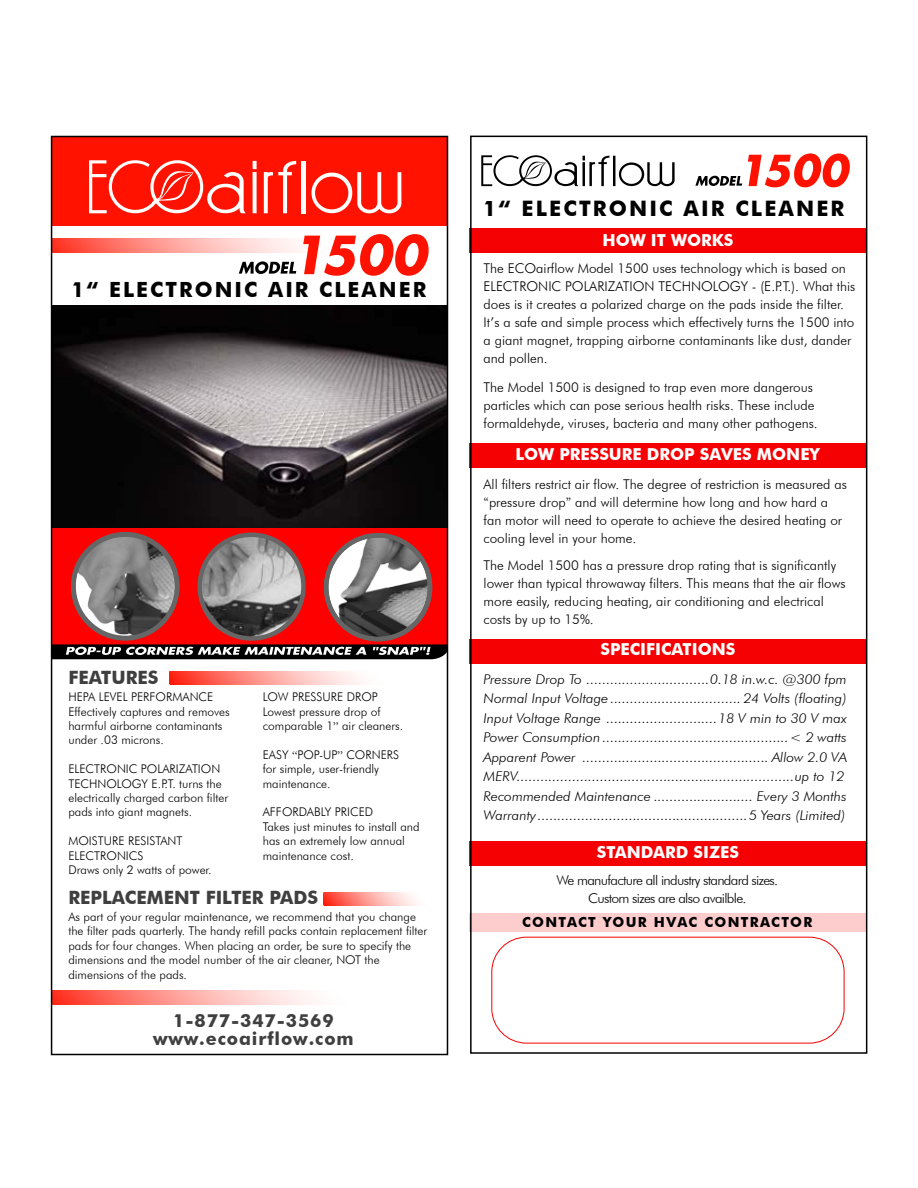
<style>
.page{position:relative;width:918px;height:1188px;background:#fff}
.page>*{position:absolute;margin:0;border:0;box-sizing:border-box;transform-origin:0 0}
.t1{font:700 21.3px "Futura BT";letter-spacing:.1em;color:#000}
.t2{font:700 21px "Futura BT";letter-spacing:.1em;color:#000}
.t3{font:700 18.3px "Futura BT";color:#3f3f3f}
.t4{font:700 18px/18px "Futura BT";letter-spacing:.05em;color:#3f3f3f;text-align:center}
.t5{font:700 16.5px "Futura BT";color:#fff}
.t6{font:700 13.8px "Futura BT";letter-spacing:.1em;color:#000}
.t7{font:300 13.5px/18px "Futura BT";color:#000}
.t8{font:italic 300 13.5px/19.5px "Futura BT";color:#000;scale:1.05 1}
.t9{font:300 13.5px/18px "Futura BT";letter-spacing:-.05em;color:#000;text-align:center;scale:1.04 1}
.t10{font:300 12px/14.4px "Futura BT";color:#000}
.s1{font-family:"Garamond";font-weight:400}
.s2{font-family:"Adobe Garamond Pro";font-weight:400}
</style>
<div class="page">
<div style="left:470px;top:914px;width:396px;height:18px;background:#fdcccd"></div>
<div style="left:470px;top:841px;width:396px;height:24px;background:#f50003"></div>
<div style="left:470px;top:639px;width:396px;height:24px;background:#f50003"></div>
<div style="left:470px;top:229px;width:396px;height:24px;background:#f50003"></div>
<div style="left:470px;top:443px;width:396px;height:24px;background:#f50003"></div>
<img style="left:54px;top:306px;width:391px;height:222px">
<div style="left:52px;top:136px;width:395px;height:90px;background:#ff1300"></div>
<div style="left:52px;top:528px;width:395px;height:117px;background:#f00"></div>
<svg style="left:54px;top:991px;width:260px;height:13px;background:#ffa098"></svg>
<svg style="left:54px;top:644px;width:391px;height:15px"></svg>
<img style="left:326px;top:535px;width:104px;height:104px;border-radius:50%">
<div style="left:324px;top:533px;width:108px;height:108px;border:4px solid #666;border-radius:50%"></div>
<img style="left:73px;top:535px;width:104px;height:103px;border-radius:50%">
<div style="left:71px;top:532px;width:109px;height:108px;border:4px solid #666;border-radius:50%"></div>
<img style="left:202px;top:537px;width:100px;height:100px">
<div style="left:197px;top:532px;width:109px;height:109px;border:4px solid #666;border-radius:50%"></div>
<svg style="left:54px;top:234px;width:375px;height:42px"></svg>
<svg style="left:119px;top:481px;width:4px;height:4px"></svg>
<svg style="left:170px;top:671px;width:279px;height:14px"></svg>
<svg style="left:324px;top:892px;width:125px;height:14px"></svg>
<svg style="left:253px;top:161px;width:4px;height:52px"></svg>
<svg style="left:264px;top:161px;width:32px;height:52px"></svg>
<hr style="left:302px;top:161px;width:4px;height:52px;background:#fff">
<svg style="left:89px;top:160px;width:157px;height:53px"></svg>
<svg style="left:311px;top:172px;width:90px;height:41px"></svg>
<div style="left:51px;top:136px;width:397px;height:919px;border:2px solid #000"></div>
<div style="left:491px;top:937px;width:353px;height:106px;border:1px solid #f50003;border-radius:35px"></div>
<svg style="left:695px;top:176px;width:47px;height:10px"></svg>
<svg style="left:748px;top:153px;width:102px;height:34px"></svg>
<hr style="left:613px;top:156px;width:2px;height:30px;background:#000">
<svg style="left:481px;top:155px;width:128px;height:31px"></svg>
<svg style="left:619px;top:162px;width:56px;height:24px"></svg>
<h2 class="t2" style="left:71px;top:277px;width:356px">1“ ELECTRONIC AIR CLEANER</h2>
<h3 class="t3" style="left:68px;top:666px;width:92px">FEATURES</h3>
<p class="t10" style="left:68px;top:690px;width:163px">HEPA LEVEL PERFORMANCE<br>Effectively captures and removes harmful airborne contaminants under .03 microns.</p>
<p class="t10" style="left:68px;top:762px;width:161px">ELECTRONIC POLARIZATION<br>TECHNOLOGY E.P.T. turns the electrically charged carbon filter pads into giant magnets.</p>
<p class="t10" style="left:68px;top:834px;width:145px">MOISTURE RESISTANT<br>ELECTRONICS<br>Draws only 2 watts of power.</p>
<p class="t10" style="left:263px;top:690px;width:142px">LOW PRESSURE DROP<br>Lowest pressure drop of comparable 1<span class="s1">”</span> air cleaners.</p>
<p class="t10" style="left:263px;top:747px;width:138px">EASY <span class="s1">“</span>POP-UP<span class="s1">”</span> CORNERS for simple, user-friendly maintenance.</p>
<p class="t10" style="left:263px;top:805px;width:158px">AFFORDABLY PRICED<br>Takes just minutes to install and has an extremely low annual maintenance cost.</p>
<h3 class="t3" style="left:68px;top:887px;width:251px">REPLACEMENT FILTER PADS</h3>
<p class="t10" style="left:68px;top:910px;width:360px">As part of your regular maintenance, we recommend that you change the filter pads quarterly. The handy refill packs contain replacement filter pads for four changes. When placing an order, be sure to specify the dimensions and the model number of the air cleaner, NOT the dimensions of the pads.</p>
<h3 class="t4" style="left:153px;top:1011px;width:202px">1-877-347-3569 www.ecoairflow.com</h3>
<h1 class="t1" style="left:483px;top:196px;width:363px">1“ ELECTRONIC AIR CLEANER</h1>
<p class="t5" style="left:602px;top:230px;width:132px">HOW IT WORKS</p>
<p class="t7" style="left:484px;top:259px;width:373px">The ECOairflow Model 1500 uses technology which is based on ELECTRONIC POLARIZATION TECHNOLOGY - (E.P.T.). What this does is it creates a polarized charge on the pads inside the filter.<br>It’s a safe and simple process which effectively turns the 1500 into a giant magnet, trapping airborne contaminants like dust, dander and pollen.</p>
<p class="t7" style="left:484px;top:378px;width:336px">The Model 1500 is designed to trap even more dangerous particles which can pose serious health risks. These include formaldehyde, viruses, bacteria and many other pathogens.</p>
<p class="t5" style="left:516px;top:444px;width:305px">LOW PRESSURE DROP SAVES MONEY</p>
<p class="t7" style="left:484px;top:475px;width:365px">All filters restrict air flow. The degree of restriction is measured as <span class="s2">“</span>pressure drop<span class="s2">”</span> and will determine how long and how hard a fan motor will need to operate to achieve the desired heating or cooling level in your home.</p>
<p class="t7" style="left:484px;top:556px;width:364px">The Model 1500 has a pressure drop rating that is significantly lower than typical throwaway filters. This means that the air flows more easily, reducing heating, air conditioning and electrical costs by up to 15%.</p>
<p class="t5" style="left:600px;top:639px;width:136px">SPECIFICATIONS</p>
<p class="t8" style="left:484px;top:669px;width:348px">Pressure Drop To ...............................0.18 in.w.c. @300 fpm Normal Input Voltage ................................. 24 Volts (floating)<br>Input Voltage Range ............................18 V min to 30 V max Power Consumption ...............................................&lt; 2 watts Apparent Power ............................................... Allow 2.0 VA MERV......................................................................up to 12<br>Recommended Maintenance ......................... Every 3 Months Warranty.....................................................5 Years (Limited)</p>
<p class="t5" style="left:597px;top:842px;width:144px">STANDARD SIZES</p>
<p class="t9" style="left:556px;top:871px;width:215px">We manufacture all industry standard sizes.<br>Custom sizes are also availble.</p>
<p class="t6" style="left:522px;top:914px;width:292px">CONTACT YOUR HVAC CONTRACTOR</p>
</div>
